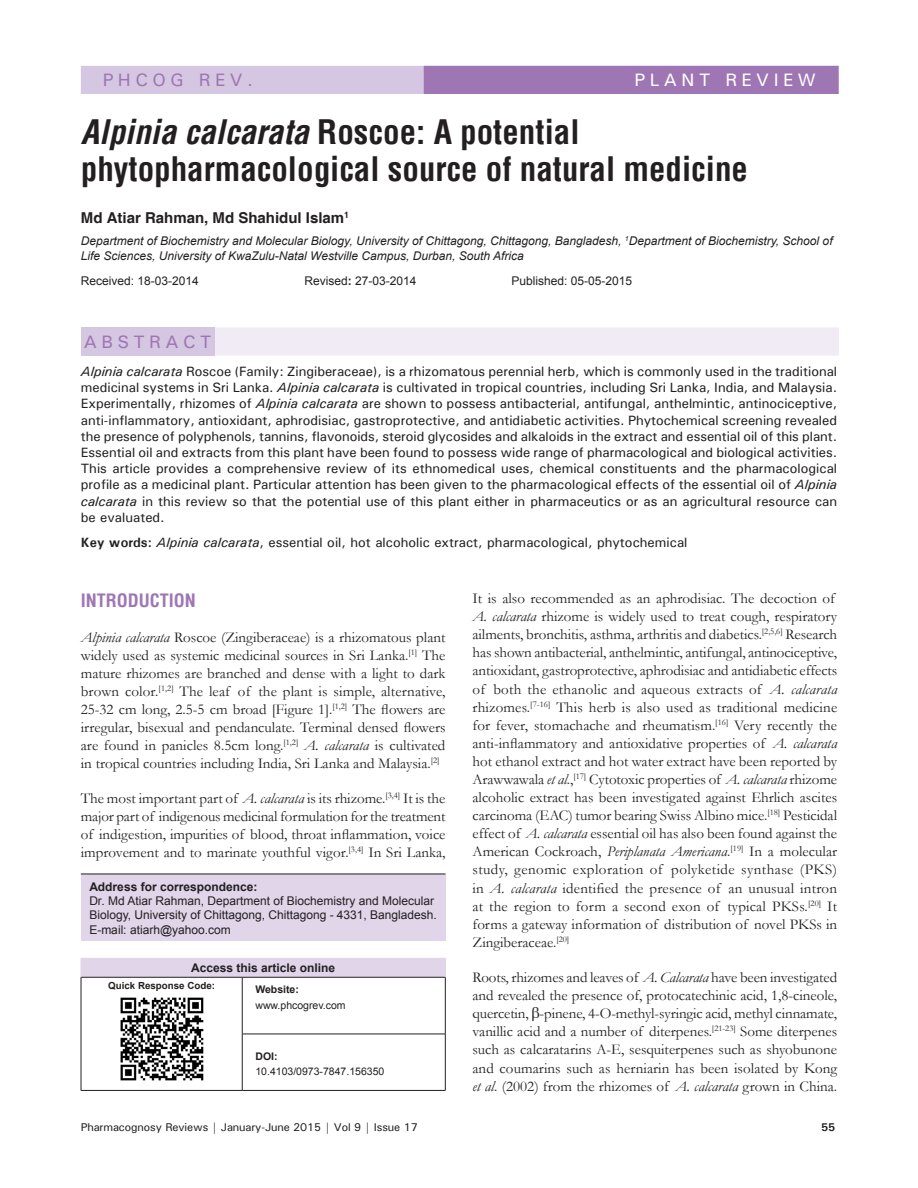
<style>
.page{position:relative;width:918px;height:1188px;background:#fff}
.page>*{position:absolute;margin:0;border:0;box-sizing:border-box;transform-origin:0 0}
.AT{font:700 condensed 33px/37.5px "Helvetica";color:#231f20}
.t1{font:700 condensed 18px "Helvetica";color:#9e76b3}
.AH{font:500 18px "Univers";letter-spacing:.25em;color:#fff}
.AH_1{font:500 18px "Univers";letter-spacing:.25em;color:#9e76b3}
.ABSH{font:500 18px "Univers";letter-spacing:.25em;color:#9e76b3}
.TX{font:15px/18.1px "Garamond";color:#231f20;text-align:justify}
.AU{font:700 15px "Helvetica";color:#231f20}
.ABS{font:500 13.5px/16.2px "Univers";color:#231f20;text-align:justify}
.KWD{font:500 13.5px "Univers";color:#231f20}
.AFF{font:italic 12px/14.4px "Arial";color:#231f20}
.ADD{font:12px/14.4px "Arial";color:#231f20}
.HIS{font:12px "Arial";color:#231f20}
.AAO{font:700 12px "Arial";color:#231f20}
.t2{font:500 11.25px "Univers";letter-spacing:-.01em;color:#231f20}
.t3{font:700 11.25px "Univers";color:#231f20}
.WEB{font:10.5px "Arial";color:#231f20}
.WEB-2{font:700 10.5px "Arial";color:#231f20}
.QRC{font:700 9.75px "Arial";color:#231f20}
.s1{font-style:italic}
.s2{font-weight:700}
</style>
<div class="page">
<div style="left:81px;top:874px;width:365px;height:67px;background:#e0d5e9"></div>
<hr style="left:81px;top:874px;width:365px;height:1px;background:#231f20">
<div style="left:81px;top:66px;width:758px;height:28px;background:#d5c6e1"></div>
<div style="left:425px;top:67px;width:413px;height:26px;background:#9e76b4"></div>
<div style="left:424px;top:66px;width:415px;height:28px;border:2px solid #9e76b3"></div>
<div style="left:83px;top:327px;width:756px;height:29px;background:#f0ebf4"></div>
<div style="left:81px;top:327px;width:134px;height:29px;background:#d5c6e1"></div>
<div style="left:81px;top:958px;width:364px;height:19px;background:#e0d5e9"></div>
<hr style="left:81px;top:1090px;width:161px;height:1px;background:#231f20">
<hr style="left:445px;top:977px;width:1px;height:57px;background:#231f20">
<hr style="left:445px;top:1034px;width:1px;height:56px;background:#231f20">
<hr style="left:242px;top:977px;width:1px;height:57px;background:#231f20">
<hr style="left:242px;top:1034px;width:204px;height:1px;background:#231f20">
<hr style="left:242px;top:1034px;width:1px;height:56px;background:#231f20">
<hr style="left:81px;top:977px;width:1px;height:57px;background:#231f20">
<hr style="left:81px;top:1034px;width:1px;height:56px;background:#231f20">
<hr style="left:81px;top:977px;width:161px;height:1px;background:#231f20">
<hr style="left:242px;top:977px;width:204px;height:1px;background:#231f20">
<hr style="left:242px;top:1090px;width:204px;height:1px;background:#231f20">
<hr style="left:242px;top:958px;width:204px;height:1px;background:#e0d5e9">
<svg style="left:445px;top:959px;width:1px;height:18px"></svg>
<img style="left:120px;top:997px;width:84px;height:84px">
<p class="AH_1" style="left:103px;top:68px;width:152px">PHCOG REV.</p>
<p class="AH" style="left:635px;top:68px;width:183px">PLANT REVIEW</p>
<p class="AT" style="left:81px;top:113px;width:669px"><span class="s1">Alpinia calcarata</span> Roscoe: A potential phytopharmacological source of natural medicine</p>
<p class="AU" style="left:81px;top:208px;width:270px">Md Atiar Rahman, Md Shahidul Islam<sup>1</sup></p>
<p class="AFF" style="left:81px;top:234px;width:753px">Department of Biochemistry and Molecular Biology, University of Chittagong, Chittagong, Bangladesh, <sup>1</sup>Department of Biochemistry, School of<br>Life Sciences, University of KwaZulu‑Natal Westville Campus, Durban, South Africa</p>
<p class="HIS" style="left:81px;top:272px;width:120px">Received: 18‑03‑2014</p>
<p class="HIS" style="left:304px;top:272px;width:114px">Revised<span class="s2">:</span> 27‑03‑2014</p>
<p class="HIS" style="left:511px;top:272px;width:122px">Published: 05‑05‑2015</p>
<p class="ABSH" style="left:84px;top:330px;width:129px">ABSTRACT</p>
<p class="ABS" style="left:81px;top:363px;width:758px"><span class="s1">Alpinia calcarata</span> Roscoe (Family: Zingiberaceae), is a rhizomatous perennial herb, which is commonly used in the traditional medicinal systems in Sri Lanka. <span class="s1">Alpinia calcarata</span> is cultivated in tropical countries, including Sri Lanka, India, and Malaysia.<br>Experimentally, rhizomes of <span class="s1">Alpinia calcarata</span> are shown to possess antibacterial, antifungal, anthelmintic, antinociceptive, anti‑inflammatory, antioxidant, aphrodisiac, gastroprotective, and antidiabetic activities. Phytochemical screening revealed the presence of polyphenols, tannins, flavonoids, steroid glycosides and alkaloids in the extract and essential oil of this plant.<br>Essential oil and extracts from this plant have been found to possess wide range of pharmacological and biological activities.<br>This article provides a comprehensive review of its ethnomedical uses, chemical constituents and the pharmacological profile as a medicinal plant. Particular attention has been given to the pharmacological effects of the essential oil of <span class="s1">Alpinia calcarata</span> in this review so that the potential use of this plant either in pharmaceutics or as an agricultural resource can be evaluated.</p>
<p class="KWD" style="left:81px;top:533px;width:608px"><span class="s2">Key words:</span> <span class="s1">Alpinia calcarata</span>, essential oil, hot alcoholic extract, pharmacological, phytochemical</p>
<h1 class="t1" style="left:81px;top:588px;width:117px">INTRODUCTION</h1>
<p class="TX" style="left:81px;top:628px;width:366px"><span class="s1">Alpinia calcarata</span> Roscoe (Zingiberaceae) is a rhizomatous plant widely used as systemic medicinal sources in Sri Lanka.<sup>[1]</sup> The mature rhizomes are branched and dense with a light to dark brown color.<sup>[1,2]</sup> The leaf of the plant is simple, alternative, 25‑32 cm long, 2.5‑5 cm broad [Figure 1].<sup>[1,2]</sup> The flowers are irregular, bisexual and pendanculate. Terminal densed flowers are found in panicles 8.5cm long.<sup>[1,2]</sup> <span class="s1">A. calcarata</span> is cultivated in tropical countries including India, Sri Lanka and Malaysia.<sup>[2]</sup></p>
<p class="TX" style="left:81px;top:789px;width:366px">The most important part of <span class="s1">A. calcarata</span> is its rhizome.<sup>[3,4]</sup> It is the major part of indigenous medicinal formulation for the treatment of indigestion, impurities of blood, throat inflammation, voice improvement and to marinate youthful vigor.<sup>[3,4]</sup> In Sri Lanka,</p>
<p class="ADD" style="left:89px;top:879px;width:349px"><span class="s2">Address for correspondence:<br></span>Dr. Md Atiar Rahman, Department of Biochemistry and Molecular Biology, University of Chittagong, Chittagong ‑ 4331, Bangladesh.<br>E‑mail: atiarh@yahoo.com</p>
<p class="AAO" style="left:191px;top:959px;width:146px">Access this article online</p>
<p class="QRC" style="left:108px;top:978px;width:108px">Quick Response Code:</p>
<p class="WEB-2" style="left:255px;top:982px;width:45px">Website:</p>
<p class="WEB" style="left:255px;top:998px;width:92px">www.phcogrev.com</p>
<p class="WEB-2" style="left:255px;top:1049px;width:24px">DOI:</p>
<p class="WEB" style="left:255px;top:1064px;width:131px">10.4103/0973-7847.156350</p>
<p class="TX" style="left:472px;top:589px;width:366px;text-align:left">It is also recommended as an aphrodisiac. The decoction of <span class="s1">A. calcarata</span> rhizome is widely used to treat cough, respiratory ailments, bronchitis, asthma, arthritis and diabetics.<sup>[2,5,6]</sup> Research has shown antibacterial, anthelmintic, antifungal, antinociceptive, antioxidant, gastroprotective, aphrodisiac and antidiabetic effects of both the ethanolic and aqueous extracts of <span class="s1">A. calcarata </span>rhizomes.<sup>[7‑16]</sup> This herb is also used as traditional medicine for fever, stomachache and rheumatism.<sup>[16]</sup> Very recently the anti‑inflammatory and antioxidative properties of <span class="s1">A. calcarata </span>hot ethanol extract and hot water extract have been reported by Arawwawala <span class="s1">et al</span>.,<sup>[17]</sup> Cytotoxic properties of <span class="s1">A. calcarata</span> rhizome alcoholic extract has been investigated against Ehrlich ascites carcinoma (EAC) tumor bearing Swiss Albino mice.<sup>[18]</sup> Pesticidal effect of <span class="s1">A. calcarata</span> essential oil has also been found against the American Cockroach, <span class="s1">Periplanata Americana</span>.<sup>[19]</sup> In a molecular study, genomic exploration of polyketide synthase (PKS) in <span class="s1">A. calcarata</span> identified the presence of an unusual intron at the region to form a second exon of typical PKSs.<sup>[20]</sup> It forms a gateway information of distribution of novel PKSs in Zingiberaceae.<sup>[20]</sup></p>
<p class="TX" style="left:472px;top:968px;width:366px">Roots, rhizomes and leaves of <span class="s1">A. Calcarata</span> have been investigated and revealed the presence of, protocatechinic acid, 1,8‑cineole, quercetin, ‑pinene, 4‑O‑methyl‑syringic acid, methyl cinnamate, vanillic acid and a number of diterpenes.<sup>[21‑23]</sup> Some diterpenes such as calcaratarins A‑E, sesquiterpenes such as shyobunone and coumarins such as herniarin has been isolated by Kong <span class="s1">et al</span>. (2002) from the rhizomes of <span class="s1">A. calcarata</span> grown in China.</p>
<p class="t2" style="left:81px;top:1120px;width:338px">Pharmacognosy Reviews | January-June 2015 | Vol 9 | Issue 17</p>
<p class="t3" style="left:821px;top:1120px;width:16px">55</p>
</div>
